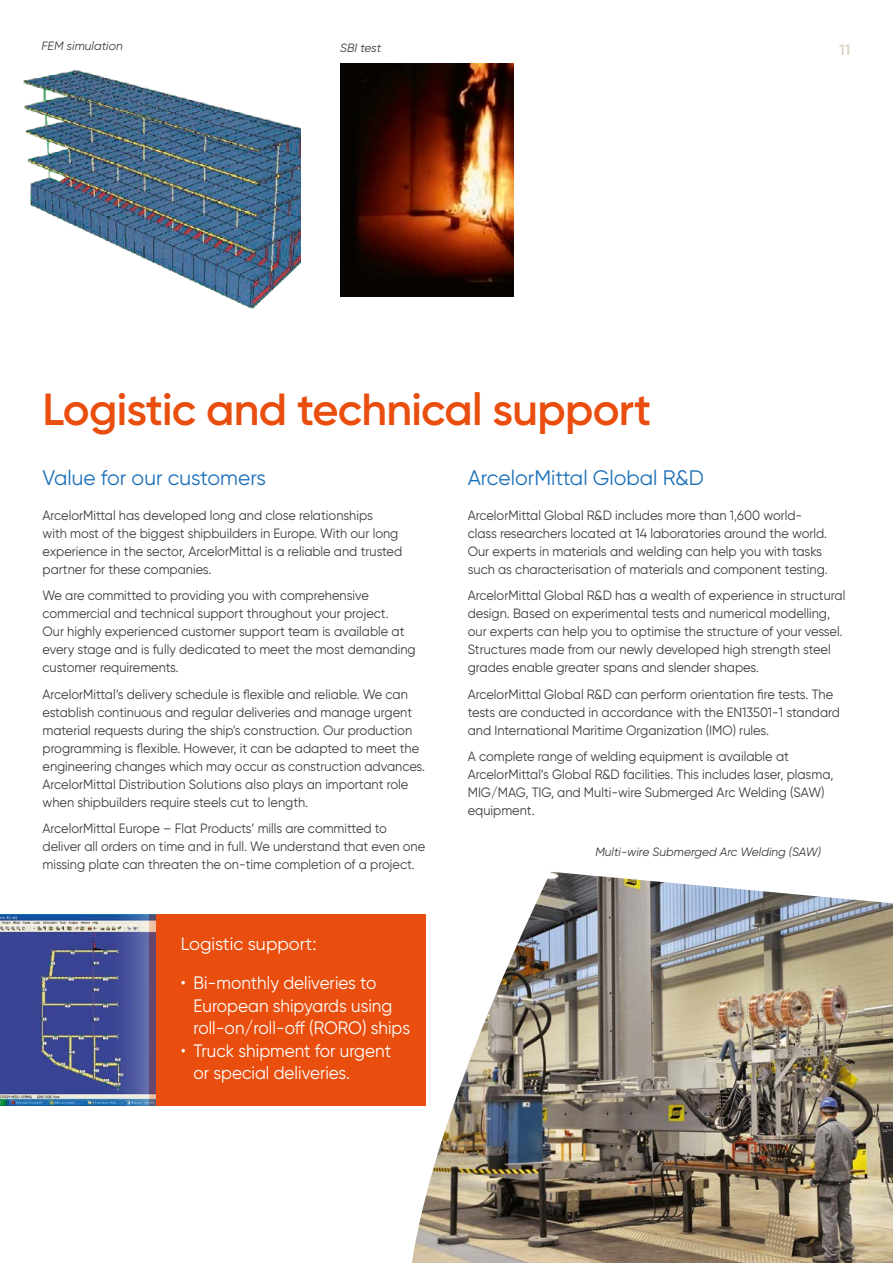
<style>
.page{position:relative;width:893px;height:1263px;background:#fff}
.page>*{position:absolute;margin:0;border:0;box-sizing:border-box;transform-origin:0 0}
.t1{font:600 45px "Gilro";letter-spacing:-.015em;color:#e94e0e}
.t2{font:21px "Gilro";color:#1d71b8}
.t3{font:18px/22.5px "Gilro";color:#fff;scale:.95 1}
.t4{font:18px "Gilro";color:#fff}
.t5{font:600 15px "Gilro";color:#dad3c2}
.t6{font:13.5px/18px "Gilro";color:#3c3c3b;scale:.95 1}
.t7{font:italic 12px "Gilro";color:#3c3c3b}
</style>
<div class="page">
<img style="left:412px;top:872px;width:481px;height:391px">
<div style="left:149px;top:914px;width:276px;height:192px;background:#e94e0e"></div>
<img style="left:0;top:914px;width:155px;height:192px">
<img style="left:23px;top:70px;width:277px;height:239px">
<img style="left:340px;top:63px;width:173px;height:234px">
<p class="t7" style="left:41px;top:38px;width:83px">FEM simulation</p>
<p class="t7" style="left:340px;top:41px;width:43px">SBI test</p>
<h1 class="t1" style="left:43px;top:382px;width:610px">Logistic and technical support</h1>
<p class="t5" style="left:839px;top:40px;width:13px">11</p>
<h2 class="t2" style="left:43px;top:464px;width:225px">Value for our customers</h2>
<p class="t6" style="left:43px;top:506px;width:380px">ArcelorMittal has developed long and close relationships<br>with most of the biggest shipbuilders in Europe. With our long experience in the sector, ArcelorMittal is a reliable and trusted partner for these companies.</p>
<p class="t6" style="left:43px;top:586px;width:394px">We are committed to providing you with comprehensive commercial and technical support throughout your project.<br>Our highly experienced customer support team is available at every stage and is fully dedicated to meet the most demanding customer requirements.</p>
<p class="t6" style="left:43px;top:685px;width:404px">ArcelorMittal’s delivery schedule is flexible and reliable. We can establish continuous and regular deliveries and manage urgent material requests during the ship’s construction. Our production programming is flexible. However, it can be adapted to meet the engineering changes which may occur as construction advances.<br>ArcelorMittal Distribution Solutions also plays an important role when shipbuilders require steels cut to length.</p>
<p class="t6" style="left:43px;top:819px;width:404px">ArcelorMittal Europe – Flat Products’ mills are committed to deliver all orders on time and in full. We understand that even one missing plate can threaten the on-time completion of a project.</p>
<h3 class="t4" style="left:181px;top:933px;width:137px">Logistic support:</h3>
<h3 class="t3" style="left:193px;top:972px;width:230px;text-indent:-13px">• Bi-monthly deliveries to<br>European shipyards using roll-on/roll-off (RORO) ships</h3>
<h3 class="t3" style="left:193px;top:1039px;width:210px;text-indent:-13px">• Truck shipment for urgent or special deliveries.</h3>
<h2 class="t2" style="left:468px;top:464px;width:238px">ArcelorMittal Global R&amp;D</h2>
<p class="t6" style="left:468px;top:506px;width:381px">ArcelorMittal Global R&amp;D includes more than 1,600 world&shy;class researchers located at 14 laboratories around the world.<br>Our experts in materials and welding can help you with tasks such as characterisation of materials and component testing.</p>
<p class="t6" style="left:468px;top:586px;width:399px">ArcelorMittal Global R&amp;D has a wealth of experience in structural design. Based on experimental tests and numerical modelling, our experts can help you to optimise the structure of your vessel.<br>Structures made from our newly developed high strength steel grades enable greater spans and slender shapes.</p>
<p class="t6" style="left:468px;top:685px;width:393px">ArcelorMittal Global R&amp;D can perform orientation fire tests. The tests are conducted in accordance with the EN13501-1 standard and International Maritime Organization (IMO) rules.</p>
<p class="t6" style="left:468px;top:747px;width:387px">A complete range of welding equipment is available at ArcelorMittal’s Global R&amp;D facilities. This includes laser, plasma, MIG/MAG, TIG, and Multi-wire Submerged Arc Welding (SAW) equipment.</p>
<p class="t7" style="left:595px;top:844px;width:227px">Multi-wire Submerged Arc Welding (SAW)</p>
</div>
